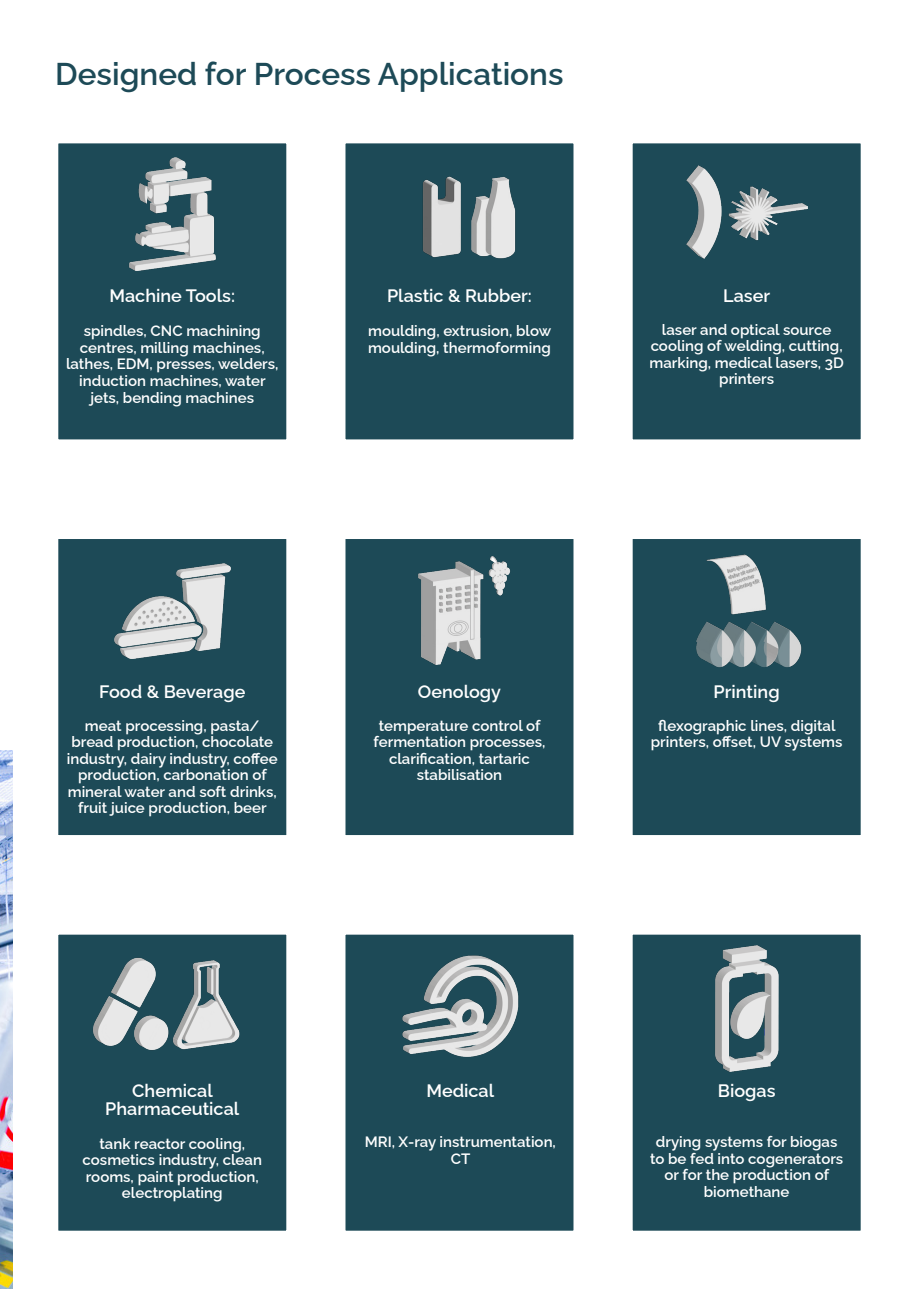
<style>
.page{position:relative;width:919px;height:1289px;background:#fff}
.page>*{position:absolute;margin:0;border:0;box-sizing:border-box;transform-origin:0 0}
.t1{font:100 31.5px "Raleway";color:#1d4a57}
.t2{font:100 18px/18px "Raleway";color:#fff;text-align:center}
.t3{font:100 15px/16.5px "Raleway";color:#fff;text-align:center}
</style>
<div class="page">
<div style="left:55px;top:536px;width:234px;height:302px;background:#1d4a57;border:3px solid #fff"></div>
<div style="left:342px;top:536px;width:234px;height:302px;background:#1d4a57;border:3px solid #fff"></div>
<div style="left:629px;top:536px;width:234px;height:302px;background:#1d4a57;border:3px solid #fff"></div>
<img style="left:114px;top:563px;width:116px;height:95px">
<img style="left:418px;top:556px;width:92px;height:109px">
<img style="left:696px;top:554px;width:106px;height:114px">
<div style="left:55px;top:931px;width:234px;height:302px;background:#1d4a57;border:3px solid #fff"></div>
<div style="left:342px;top:931px;width:234px;height:302px;background:#1d4a57;border:3px solid #fff"></div>
<div style="left:629px;top:931px;width:234px;height:302px;background:#1d4a57;border:3px solid #fff"></div>
<img style="left:93px;top:957px;width:147px;height:93px">
<img style="left:402px;top:955px;width:117px;height:102px">
<img style="left:715px;top:945px;width:64px;height:127px">
<div style="left:55px;top:140px;width:234px;height:302px;background:#1d4a57;border:3px solid #fff"></div>
<div style="left:342px;top:140px;width:234px;height:302px;background:#1d4a57;border:3px solid #fff"></div>
<div style="left:629px;top:140px;width:234px;height:302px;background:#1d4a57;border:3px solid #fff"></div>
<img style="left:129px;top:157px;width:87px;height:113px">
<img style="left:687px;top:166px;width:120px;height:93px">
<img style="left:422px;top:176px;width:94px;height:83px">
<img style="left:0;top:750px;width:13px;height:538px">
<p class="t1" style="left:55px;top:49px;width:509px">Designed for Process Applications</p>
<p class="t2" style="left:110px;top:284px;width:127px">Machine Tools:</p>
<p class="t3" style="left:66px;top:321px;width:214px">spindles, CNC machining centres, milling machines, lathes, EDM, presses, welders, induction machines, water jets, bending machines</p>
<p class="t2" style="left:387px;top:284px;width:146px">Plastic &amp; Rubber:</p>
<p class="t3" style="left:368px;top:321px;width:185px;text-align:left">moulding, extrusion, blow moulding, thermoforming</p>
<p class="t2" style="left:723px;top:284px;width:48px">Laser</p>
<p class="t3" style="left:649px;top:320px;width:196px">laser and optical source cooling of welding, cutting, marking, medical lasers, 3D printers</p>
<p class="t2" style="left:99px;top:680px;width:148px">Food &amp; Beverage</p>
<p class="t3" style="left:67px;top:715px;width:212px">meat processing, pasta/ bread production, chocolate industry, dairy industry, coffee production, carbonation of mineral water and soft drinks, fruit juice production, beer</p>
<p class="t2" style="left:418px;top:680px;width:85px">Oenology</p>
<p class="t3" style="left:373px;top:715px;width:173px">temperature control of fermentation processes, clarification, tartaric stabilisation</p>
<p class="t2" style="left:713px;top:680px;width:68px">Printing</p>
<p class="t3" style="left:650px;top:715px;width:193px">flexographic lines, digital printers, offset, UV systems</p>
<p class="t2" style="left:105px;top:1080px;width:135px">Chemical<br>Pharmaceutical</p>
<p class="t3" style="left:83px;top:1133px;width:181px">tank reactor cooling, cosmetics industry, clean rooms, paint production, electroplating</p>
<p class="t2" style="left:426px;top:1080px;width:69px">Medical</p>
<p class="t3" style="left:365px;top:1131px;width:193px">MRI, X-ray instrumentation,<br>CT</p>
<p class="t2" style="left:717px;top:1080px;width:59px">Biogas</p>
<p class="t3" style="left:650px;top:1131px;width:195px">drying systems for biogas to be fed into cogenerators or for the production of biomethane</p>
</div>
